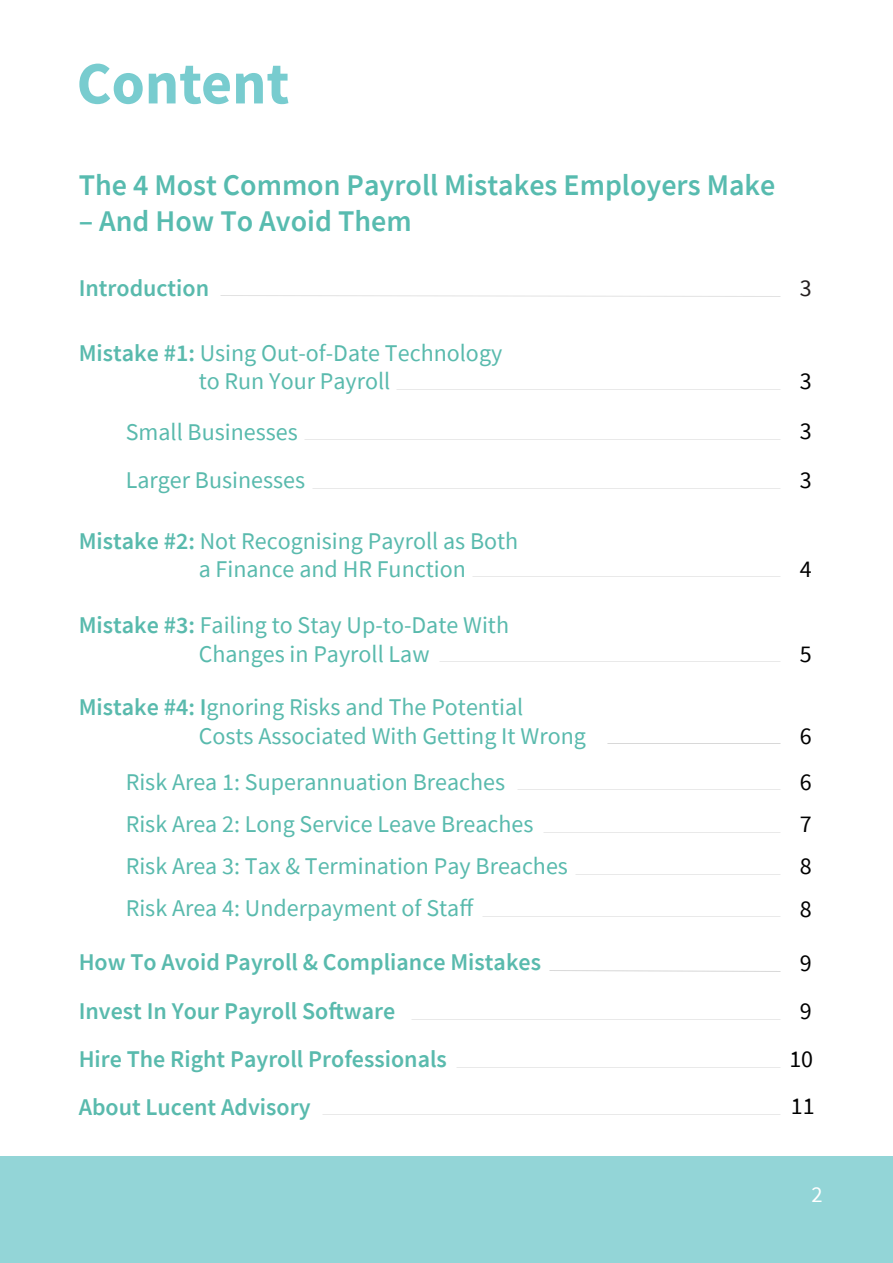
<style>
.page{position:relative;width:893px;height:1263px;background:#fff}
.page>*{position:absolute;margin:0;border:0;box-sizing:border-box;transform-origin:0 0}
.t1{font:700 60px "Source Sans Pro";color:#78cccf}
.t2{font:600 30px "Source Sans Pro";color:#57bbaf}
.t3{font:24px/28.8px "Source Sans Pro";color:#59baad}
.t4{font:600 24px/48px "Source Sans Pro";color:#59baad}
.t5{font:24px/47.7px "Source Sans Pro";color:#000;text-align:justify}
.t6{font:24px "Source Sans Pro";color:#241f1f}
.t7{font:22.5px "Source Sans Pro";color:#fff}
.s1{font-weight:600}
</style>
<div class="page">
<div style="left:0;top:1157px;width:893px;height:106px;background:#93d5d7"></div>
<svg style="left:417px;top:296px;width:363px;height:1px"></svg>
<svg style="left:304px;top:439px;width:476px;height:1px"></svg>
<svg style="left:549px;top:970px;width:178px;height:1px"></svg>
<h1 class="t1" style="left:77px;top:43px;width:214px">Content</h1>
<p class="t2" style="left:79px;top:165px;width:698px">The 4 Most Common Payroll Mistakes Employers Make</p>
<p class="t2" style="left:79px;top:201px;width:334px">– And How To Avoid Them</p>
<p class="t4" style="left:79px;top:264px;width:132px">Introduction</p>
<p class="t6" style="left:800px;top:273px;width:13px">3</p>
<p class="t3" style="left:79px;top:338px;width:425px;text-align:center"><span class="s1">Mistake #1:</span> Using Out-of-Date Technology to Run Your Payroll</p>
<p class="t3" style="left:126px;top:407px;width:181px;line-height:48px">Small Businesses<br>Larger Businesses</p>
<p class="t3" style="left:199px;top:526px;width:321px;text-indent:-120px"><span class="s1">Mistake #2:</span> Not Recognising Payroll as Both a Finance and HR Function</p>
<p class="t3" style="left:199px;top:610px;width:312px;text-indent:-120px"><span class="s1">Mistake #3:</span> Failing to Stay Up-to-Date With<br>Changes in Payroll Law</p>
<p class="t3" style="left:199px;top:693px;width:389px;text-indent:-120px"><span class="s1">Mistake #4: I</span>gnoring Risks and The Potential<br>Costs Associated With Getting It Wrong</p>
<p class="t3" style="left:126px;top:761px;width:444px;line-height:42px">Risk Area 1: Superannuation Breaches<br>Risk Area 2: Long Service Leave Breaches Risk Area 3: Tax &amp; Termination Pay Breaches Risk Area 4: Underpayment of Staff</p>
<p class="t4" style="left:79px;top:938px;width:464px">How To Avoid Payroll &amp; Compliance Mistakes Invest In Your Payroll Software<br>Hire The Right Payroll Professionals<br>About Lucent Advisory</p>
<p class="t5" style="left:800px;top:357px;width:13px;line-height:49.3px">3<br>3<br>3</p>
<p class="t5" style="left:800px;top:545px;width:13px">4</p>
<p class="t5" style="left:800px;top:630px;width:13px">5</p>
<p class="t5" style="left:800px;top:712px;width:13px;line-height:46.5px">6<br>6</p>
<p class="t5" style="left:800px;top:803px;width:13px;line-height:42.2px">7<br>8<br>8</p>
<p class="t5" style="left:789px;top:939px;width:27px;text-align:center">9<br>9<br>10<br>11</p>
<p class="t7" style="left:811px;top:1180px;width:13px">2</p>
</div>
